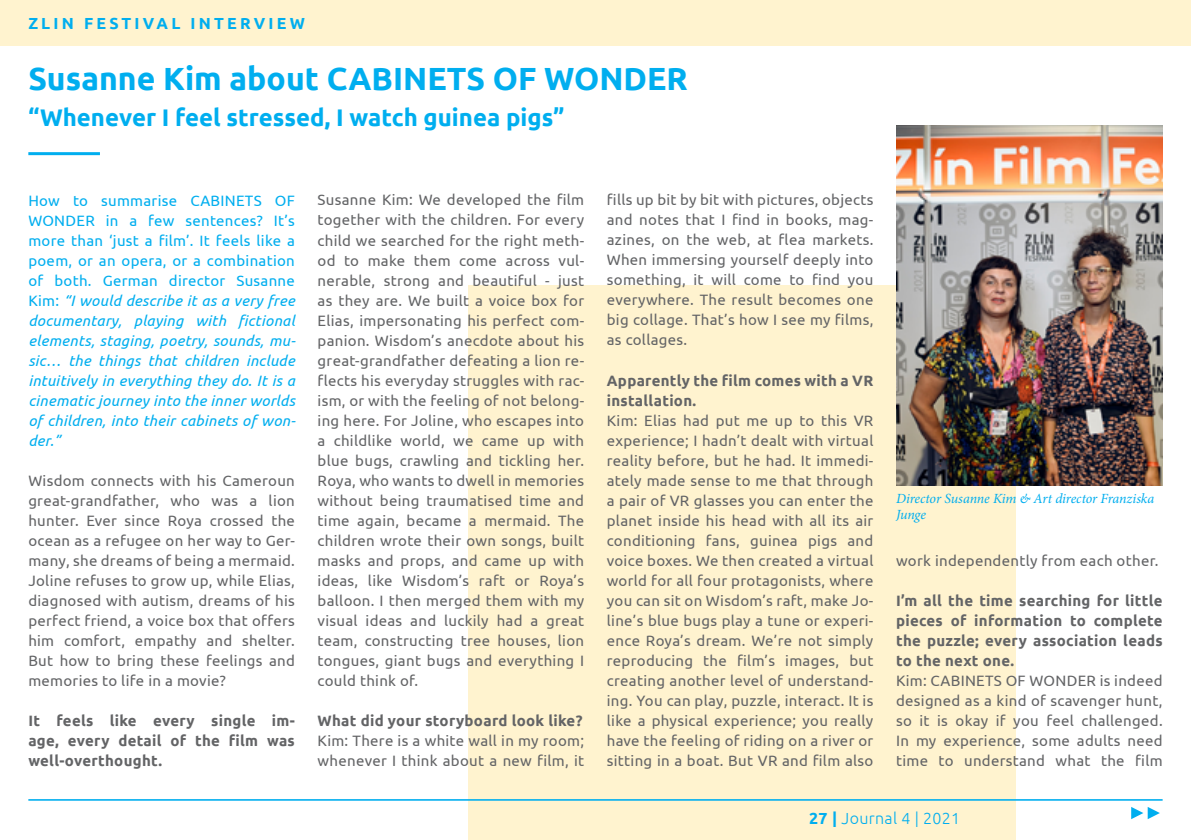
<style>
.page{position:relative;width:1191px;height:840px;background:#fff}
.page>*{position:absolute;margin:0;border:0;box-sizing:border-box;transform-origin:0 0}
.t1{font:700 32px "Ubuntu";color:#00aeef}
.t2{font:700 24px "Ubuntu";color:#00aeef}
.t3{font:700 16px "Ubuntu";letter-spacing:.2em;color:#00aeef}
.t4{font:300 16px "Ubuntu";letter-spacing:.02em;color:#00aeef}
.t5{font:15px/20px "Ubuntu";letter-spacing:.02em;color:#636466;text-align:justify}
.t6{font:italic 15px/20px "Ubuntu";letter-spacing:.02em;color:#00aeef;text-align:justify}
.t7{font:700 15px/20px "Ubuntu";letter-spacing:.02em;color:#636466;text-align:justify}
.t8{font:italic 14px/16.8px "Minion Pro";letter-spacing:-.015em;color:#00aeef}
.s1{font-style:normal}
.s2{font-weight:700}
</style>
<div class="page">
<div style="left:0;top:0;width:1191px;height:45px;background:#fff3cf"></div>
<div style="left:468px;top:285px;width:547px;height:554px;background:#fff3cf"></div>
<img style="left:896px;top:125px;width:266px;height:360px">
<hr style="left:28px;top:798px;width:1134px;height:2px;background:#00aeef">
<hr style="left:28px;top:152px;width:72px;height:3px;background:#00aeef">
<svg style="left:1131px;top:807px;width:28px;height:11px"></svg>
<p class="t3" style="left:28px;top:14px;width:81px">Zlin Fest</p>
<p class="t3" style="left:135px;top:14px;width:69px">iva l Inte</p>
<p class="t3" style="left:240px;top:14px;width:51px">rv iew</p>
<h1 class="t1" style="left:28px;top:59px;width:658px">Susanne Kim about CABI NETS OF WONDER</h1>
<h2 class="t2" style="left:28px;top:103px;width:537px">“Whenever I feel stressed, I watch guinea pigs”</h2>
<p class="t6" style="left:28px;top:190px;width:269px"><span class="s1">How to summarise CABINETS OF WONDER in a few sentences? It’s more than ‘just a film’. It feels like a poem, or an opera, or a combination of both. German director Susanne Kim:</span> “I would describe it as a very free documentary, playing with fictional elements, staging, poetry, sounds, mu&shy;sic… the things that children include intuitively in everything they do. It is a cinematic journey into the inner worlds of children, into their cabinets of won&shy;der.”</p>
<p class="t5" style="left:28px;top:470px;width:268px">Wisdom connects with his Cameroun great-grandfather, who was a lion hunter. Ever since Roya crossed the ocean as a refugee on her way to Ger&shy;many, she dreams of being a mermaid.<br>Joline refuses to grow up, while Elias, diagnosed with autism, dreams of his perfect friend, a voice box that offers him comfort, empathy and shelter.<br>But how to bring these feelings and memories to life in a movie?</p>
<p class="t7" style="left:28px;top:710px;width:268px">I t feels like every single im&shy;age, every detail of the film was well-overthought.</p>
<p class="t5" style="left:317px;top:189px;width:268px">Susanne Kim: We developed the film together with the children. For every child we searched for the right meth&shy;od to make them come across vul&shy;nerable, strong and beautiful - just as they are. We built a voice box for Elias, impersonating his perfect com&shy;panion. Wisdom’s anecdote about his great-grandfather defeating a lion re&shy;flects his everyday struggles with rac&shy;ism, or with the feeling of not belong&shy;ing here. For Joline, who escapes into a childlike world, we came up with blue bugs, crawling and tickling her.<br>Roya, who wants to dwell in memories without being traumatised time and time again, became a mermaid. The children wrote their own songs, built masks and props, and came up with ideas, like Wisdom’s raft or Roya’s balloon. I then merged them with my visual ideas and luckily had a great team, constructing tree houses, lion tongues, giant bugs and everything I could think of.</p>
<p class="t7" style="left:317px;top:710px;width:266px">What did your storyboard look like?</p>
<p class="t5" style="left:317px;top:729px;width:268px">Kim: There is a white wall in my room; whenever I think about a new film, it</p>
<p class="t5" style="left:607px;top:189px;width:268px">fills up bit by bit with pictures, objects and notes that I find in books, mag&shy;azines, on the web, at flea markets.<br>When immersing yourself deeply into something, it will come to find you everywhere. The result becomes one big collage. That’s how I see my films, as collages.</p>
<p class="t7" style="left:607px;top:370px;width:266px">Apparently the film comes with a VR installation.</p>
<p class="t5" style="left:607px;top:409px;width:268px">Kim: Elias had put me up to this VR experience; I hadn’t dealt with virtual reality before, but he had. It immedi&shy;ately made sense to me that through a pair of VR glasses you can enter the planet inside his head with all its air conditioning fans, guinea pigs and voice boxes. We then created a virtual world for all four protagonists, where you can sit on Wisdom’s raft, make Jo&shy;line’s blue bugs play a tune or experi&shy;ence Roya’s dream. We’re not simply reproducing the film’s images, but creating another level of understand&shy;ing. You can play, puzzle, interact. It is like a physical experience; you really have the feeling of riding on a river or sitting in a boat. But VR and film also</p>
<p class="t8" style="left:896px;top:489px;width:260px">Director Susanne Kim &amp; Art director Franziska<br>Junge</p>
<p class="t5" style="left:896px;top:549px;width:264px">work independently from each other.</p>
<p class="t7" style="left:896px;top:589px;width:268px">I’m all the time searching for little pieces of information to complete the puzzle; every association leads to the next one.</p>
<p class="t5" style="left:896px;top:669px;width:268px">Kim: CABINETS OF WONDER is indeed designed as a kind of scavenger hunt, so it is okay if you feel challenged.<br>In my experience, some adults need time to understand what the film</p>
<p class="t4" style="left:809px;top:807px;width:153px"><span class="s2">27 |</span> Journal 4 | 2021</p>
</div>
